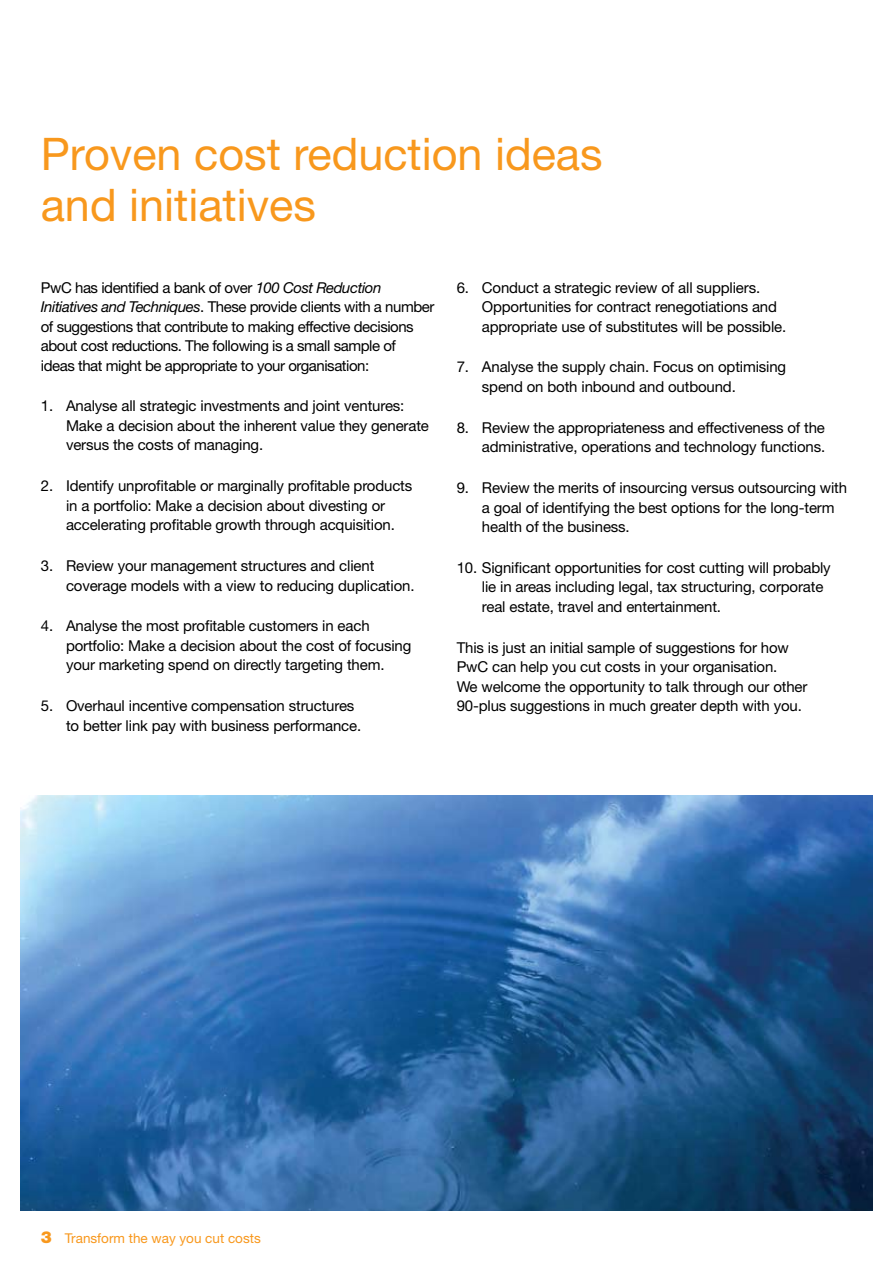
<style>
.page{position:relative;width:893px;height:1263px;background:#fff}
.page>*{position:absolute;margin:0;border:0;box-sizing:border-box;transform-origin:0 0}
.t1{font:45px/51px "Helvetica Neue";color:#f8981d}
.t2{font:15px/19.5px "Helvetica Neue";letter-spacing:-.01em;color:#000}
.t3{font:15px/19.5px "Helvetica Neue";letter-spacing:-.03em;color:#000}
.t4{font:13.5px "Helvetica Neue";color:#f8981d}
.s1{font-style:italic}
.s2{font-weight:900;font-size:16.5px}
</style>
<div class="page">
<img style="left:20px;top:795px;width:853px;height:416px">
<h1 class="t1" style="left:41px;top:128px;width:563px">Proven cost reduction ideas and initiatives</h1>
<p class="t3" style="left:41px;top:277px;width:395px">PwC has identified a bank of over <span class="s1">100 Cost Reduction Initiatives and Techniques</span>. These provide clients with a number of suggestions that contribute to making effective decisions about cost reductions. The following is a small sample of<br>ideas that might be appropriate to your organisation:</p>
<p class="t2" style="left:66px;top:396px;width:364px;text-indent:-25px">1. Analyse all strategic investments and joint ventures:<br>Make a decision about the inherent value they generate versus the costs of managing.</p>
<p class="t2" style="left:41px;top:476px;width:373px;text-align:center">2. Identify unprofitable or marginally profitable products in a portfolio: Make a decision about divesting or accelerating profitable growth through acquisition.</p>
<p class="t2" style="left:66px;top:556px;width:350px;text-indent:-25px">3. Review your management structures and client coverage models with a view to reducing duplication.</p>
<p class="t2" style="left:66px;top:616px;width:347px;text-indent:-25px">4. Analyse the most profitable customers in each portfolio: Make a decision about the cost of focusing your marketing spend on directly targeting them.</p>
<p class="t2" style="left:66px;top:696px;width:297px;text-indent:-25px">5. Overhaul incentive compensation structures to better link pay with business performance.</p>
<p class="t2" style="left:482px;top:277px;width:306px;text-indent:-25px">6. Conduct a strategic review of all suppliers.<br>Opportunities for contract renegotiations and appropriate use of substitutes will be possible.</p>
<p class="t2" style="left:482px;top:357px;width:306px;text-indent:-25px">7. Analyse the supply chain. Focus on optimising spend on both inbound and outbound.</p>
<p class="t2" style="left:457px;top:417px;width:370px;text-align:right">8. Review the appropriateness and effectiveness of the administrative, operations and technology functions.</p>
<p class="t2" style="left:482px;top:478px;width:367px;text-indent:-25px">9. Review the merits of insourcing versus outsourcing with a goal of identifying the best options for the long-term health of the business.</p>
<p class="t2" style="left:482px;top:557px;width:350px;text-indent:-25px">10. Significant opportunities for cost cutting will probably lie in areas including legal, tax structuring, corporate real estate, travel and entertainment.</p>
<p class="t2" style="left:457px;top:637px;width:352px">This is just an initial sample of suggestions for how PwC can help you cut costs in your organisation.<br>We welcome the opportunity to talk through our other 90-plus suggestions in much greater depth with you.</p>
<p class="t4" style="left:41px;top:1230px;width:221px"><span class="s2">3</span> Transform the way you cut costs</p>
</div>
